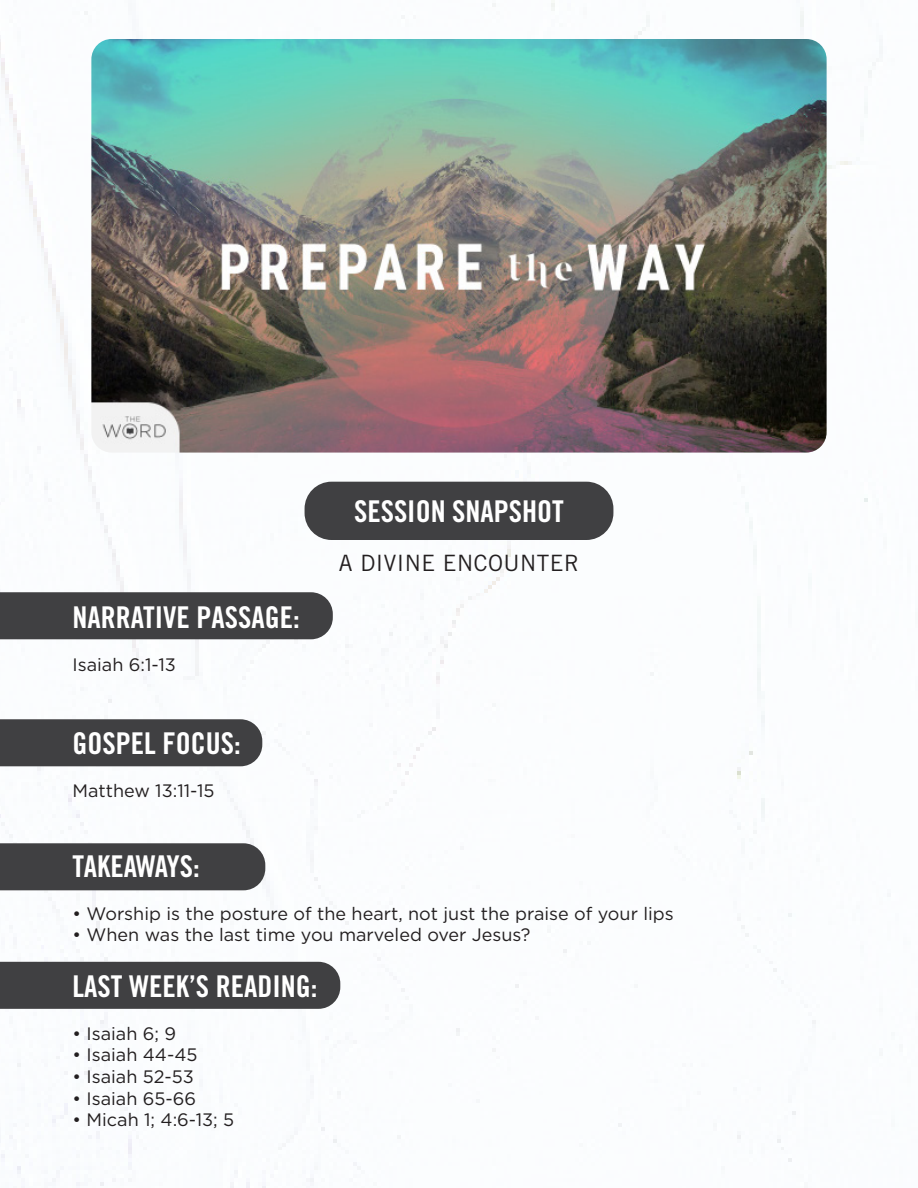
<style>
.page{position:relative;width:918px;height:1188px;background:#fff}
.page>*{position:absolute;margin:0;border:0;box-sizing:border-box;transform-origin:0 0}
.t1{font:30px "Trade Gothic LT Std Bd Cn 20";color:#fff}
.t2{font:22.5px "Trade Gothic LT Std";letter-spacing:.02em;color:#231f20}
.t3{font:18px "Gotham";color:#231f20}
</style>
<div class="page">
<img style="left:0;top:3px;width:883px;height:1185px">
<div style="left:305px;top:482px;width:308px;height:58px;background:#404042;border-radius:27px"></div>
<div style="left:0;top:592px;width:333px;height:47px;background:#404042"></div>
<div style="left:0;top:843px;width:265px;height:47px;background:#404042"></div>
<div style="left:0;top:962px;width:340px;height:47px;background:#404042"></div>
<div style="left:0;top:719px;width:262px;height:47px;background:#404042"></div>
<img style="left:91px;top:39px;width:736px;height:414px">
<p class="t1" style="left:73px;top:599px;width:229px">NARRATIVE PASSAGE:</p>
<p class="t3" style="left:73px;top:655px;width:105px">Isaiah 6:1-13</p>
<p class="t1" style="left:73px;top:725px;width:170px">GOSPEL FOCUS:</p>
<p class="t3" style="left:73px;top:781px;width:143px">Matthew 13:11-15</p>
<p class="t1" style="left:354px;top:493px;width:211px">SESSION SNAPSHOT</p>
<p class="t2" style="left:339px;top:549px;width:242px">A DIVINE ENCOUNTER</p>
<p class="t1" style="left:73px;top:848px;width:129px">TAKEAWAYS:</p>
<p class="t3" style="left:73px;top:903px;width:603px">• Worship is the posture of the heart, not just the praise of your lips</p>
<p class="t3" style="left:73px;top:925px;width:459px">• When was the last time you marveled over Jesus?</p>
<p class="t1" style="left:73px;top:968px;width:246px">LAST WEEK’S READING:</p>
<p class="t3" style="left:73px;top:1023px;width:105px">• Isaiah 6; 9</p>
<p class="t3" style="left:73px;top:1045px;width:126px">• Isaiah 44-45</p>
<p class="t3" style="left:73px;top:1067px;width:123px">• Isaiah 52-53</p>
<p class="t3" style="left:73px;top:1088px;width:125px">• Isaiah 65-66</p>
<p class="t3" style="left:73px;top:1110px;width:163px">• Micah 1; 4:6-13; 5</p>
</div>
